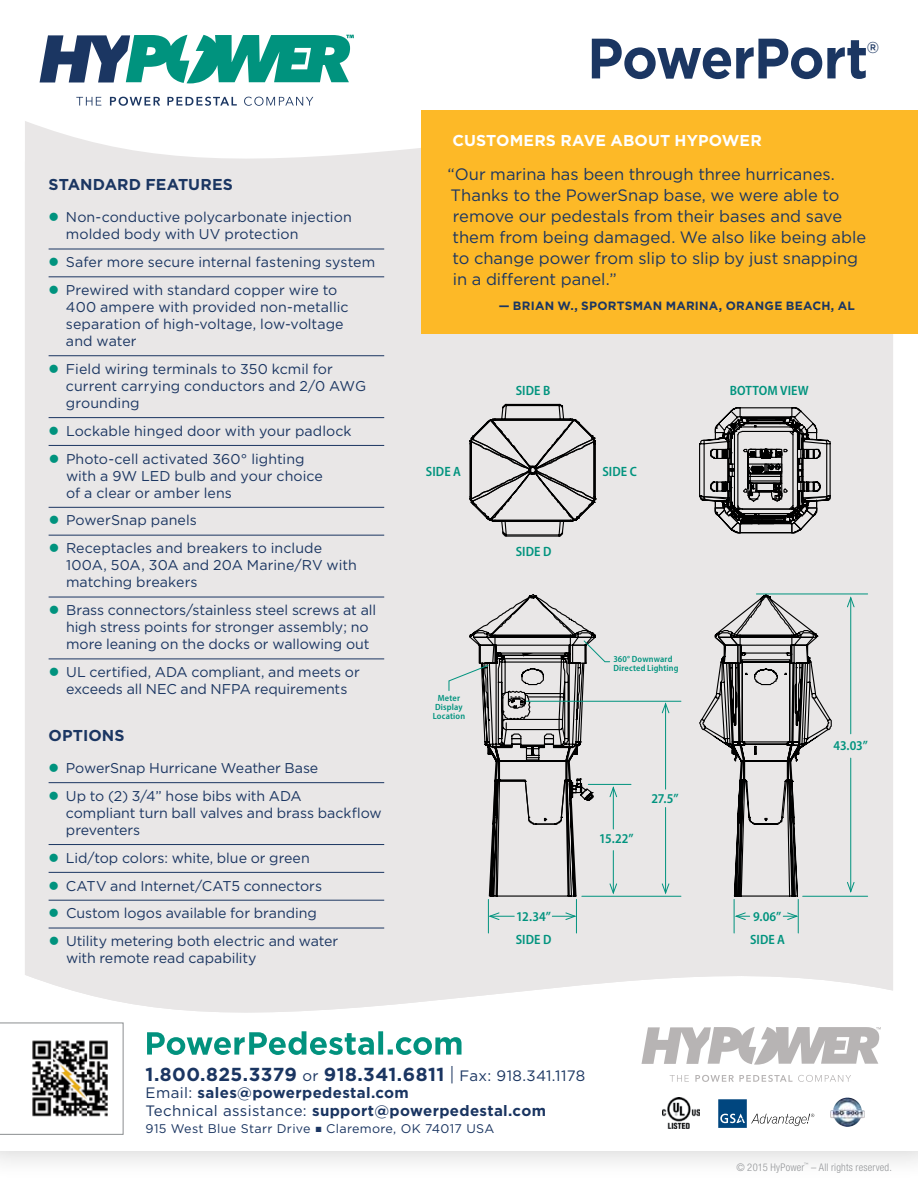
<style>
.page{position:relative;width:918px;height:1188px;background:#fff}
.page>*{position:absolute;margin:0;border:0;box-sizing:border-box;transform-origin:0 0}
.t1{font:700 56.85px "Gotham";color:#1b3662;scale:.95 1}
.t2{font:700 18.75px "Gotham";letter-spacing:.025em;color:#1a3561}
.t3{font:16.5px/21px "Gotham";color:#1b3662}
.t4{font:700 15.75px "Gotham";letter-spacing:.01em;color:#fff}
.t5{font:700 15.75px "Gotham";letter-spacing:.005em;color:#1b3662}
.t6{font:500 15.75px "Gotham";color:#1b3662;scale:.95 1}
.t7{font:700 15px/17.5px "Gotham";letter-spacing:.025em;color:#1a3561}
.t8{font:14.25px/17.1px "Gotham";color:#1b3662}
.t9{font:600 semi-condensed 13.5px "Myriad Pro";letter-spacing:.005em;color:#00937e}
.t10{font:12.6px "Gotham";letter-spacing:.025em;color:#1a3561}
.t11{font:700 12px "Gotham";letter-spacing:.02em;color:#1b3662}
.t12{font:300 condensed 10.5px "Helvetica Neue LT Com";letter-spacing:.02em;color:#939598}
.t13{font:600 semi-condensed 9px/9px "Myriad Pro";letter-spacing:.02em;color:#00937e}
.s1{color:#00937e}
.s2{font-weight:400;font-size:15px}
.s3{font-weight:400}
</style>
<div class="page">
<div style="left:0;top:0;width:918px;height:1182px;background:#000;opacity:.2"></div>
<div style="left:0;top:0;width:918px;height:1151px;background:#fff"></div>
<svg style="left:0;top:1023px;width:123px;height:112px"></svg>
<img style="left:31px;top:1039px;width:78px;height:78px">
<svg style="left:147px;top:1031px;width:315px;height:24px"></svg>
<svg style="left:670px;top:1075px;width:19px;height:7px"></svg>
<svg style="left:695px;top:1075px;width:156px;height:7px"></svg>
<svg style="left:642px;top:1027px;width:239px;height:38px"></svg>
<div style="left:25px;top:121px;width:868px;height:892px;background:#e9e7e7"></div>
<svg style="left:469px;top:826px;width:330px;height:71px;background:#d3d1d1"></svg>
<svg style="left:469px;top:743px;width:362px;height:83px;background:#c6c4c4"></svg>
<svg style="left:469px;top:743px;width:309px;height:82px;background:#d5d3d3"></svg>
<svg style="left:469px;top:403px;width:274px;height:361px;background:#d0cece"></svg>
<svg style="left:484px;top:407px;width:347px;height:336px;background:#d2d1d1"></svg>
<svg style="left:534px;top:407px;width:297px;height:127px;background:#c5c3c3"></svg>
<svg style="left:522px;top:653px;width:11px;height:3px"></svg>
<svg style="left:501px;top:690px;width:93px;height:112px;background:#b4b3b3"></svg>
<hr style="left:756px;top:594px;width:112px;height:1px;background:#00937e">
<hr style="left:850px;top:598px;width:1px;height:136px;background:#00937e">
<svg style="left:846px;top:596px;width:9px;height:12px"></svg>
<hr style="left:665px;top:704px;width:1px;height:85px;background:#00937e">
<svg style="left:661px;top:702px;width:9px;height:12px"></svg>
<hr style="left:665px;top:808px;width:1px;height:85px;background:#00937e">
<svg style="left:661px;top:883px;width:9px;height:12px"></svg>
<hr style="left:613px;top:851px;width:1px;height:42px;background:#00937e">
<svg style="left:609px;top:883px;width:9px;height:12px"></svg>
<hr style="left:613px;top:788px;width:1px;height:41px;background:#00937e">
<svg style="left:609px;top:785px;width:9px;height:13px"></svg>
<hr style="left:850px;top:758px;width:1px;height:133px;background:#00937e">
<svg style="left:846px;top:881px;width:9px;height:13px"></svg>
<svg style="left:783px;top:912px;width:15px;height:9px"></svg>
<svg style="left:552px;top:912px;width:24px;height:9px"></svg>
<svg style="left:735px;top:912px;width:15px;height:9px"></svg>
<svg style="left:489px;top:912px;width:25px;height:9px"></svg>
<hr style="left:803px;top:896px;width:65px;height:1px;background:#00937e">
<hr style="left:582px;top:896px;width:99px;height:1px;background:#00937e">
<hr style="left:588px;top:784px;width:43px;height:1px;background:#00937e">
<hr style="left:526px;top:701px;width:155px;height:1px;background:#00937e">
<hr style="left:734px;top:899px;width:1px;height:34px;background:#00937e">
<hr style="left:488px;top:899px;width:1px;height:34px;background:#00937e">
<hr style="left:798px;top:899px;width:1px;height:34px;background:#00937e">
<hr style="left:576px;top:899px;width:1px;height:34px;background:#00937e">
<svg style="left:583px;top:640px;width:27px;height:22px"></svg>
<svg style="left:448px;top:664px;width:41px;height:27px"></svg>
<svg style="left:76px;top:97px;width:25px;height:9px"></svg>
<svg style="left:110px;top:97px;width:50px;height:9px"></svg>
<svg style="left:167px;top:97px;width:70px;height:9px"></svg>
<svg style="left:244px;top:97px;width:69px;height:9px"></svg>
<svg style="left:40px;top:35px;width:314px;height:48px"></svg>
<img style="left:662px;top:1098px;width:38px;height:30px">
<svg style="left:718px;top:1099px;width:96px;height:29px"></svg>
<img style="left:831px;top:1098px;width:15px;height:13px">
<div style="left:421px;top:110px;width:497px;height:224px;background:#fdb927"></div>
<hr style="left:49px;top:249px;width:335px;height:1px;background:#1b3662">
<hr style="left:49px;top:277px;width:335px;height:1px;background:#1b3662">
<hr style="left:49px;top:355px;width:335px;height:1px;background:#1b3662">
<hr style="left:49px;top:417px;width:335px;height:1px;background:#1b3662">
<hr style="left:49px;top:445px;width:335px;height:1px;background:#1b3662">
<hr style="left:49px;top:507px;width:335px;height:1px;background:#1b3662">
<hr style="left:49px;top:535px;width:335px;height:1px;background:#1b3662">
<hr style="left:49px;top:597px;width:335px;height:1px;background:#1b3662">
<hr style="left:49px;top:659px;width:335px;height:1px;background:#1b3662">
<hr style="left:49px;top:782px;width:335px;height:1px;background:#1b3662">
<hr style="left:49px;top:844px;width:335px;height:1px;background:#1b3662">
<hr style="left:49px;top:872px;width:335px;height:1px;background:#1b3662">
<hr style="left:49px;top:900px;width:335px;height:1px;background:#1b3662">
<hr style="left:49px;top:928px;width:335px;height:1px;background:#1b3662">
<p class="t5" style="left:49px;top:174px;width:186px">STANDARD FEATURES</p>
<p class="t8" style="left:66px;top:208px;width:287px;text-indent:-17px"><span class="s1">●</span> Non-conductive polycarbonate injection molded body with UV protection</p>
<p class="t8" style="left:49px;top:253px;width:328px"><span class="s1">●</span> Safer more secure internal fastening system</p>
<p class="t8" style="left:66px;top:281px;width:284px;text-indent:-17px"><span class="s1">●</span> Prewired with standard copper wire to<br>400 ampere with provided non-metallic separation of high-voltage, low-voltage and water</p>
<p class="t8" style="left:66px;top:360px;width:302px;text-indent:-17px"><span class="s1">●</span> Field wiring terminals to 350 kcmil for current carrying conductors and 2/0 AWG grounding</p>
<p class="t8" style="left:49px;top:422px;width:305px"><span class="s1">●</span> Lockable hinged door with your padlock</p>
<p class="t8" style="left:66px;top:450px;width:258px;text-indent:-17px"><span class="s1">●</span> Photo-cell activated 360° lighting with a 9W LED bulb and your choice of a clear or amber lens</p>
<p class="t8" style="left:49px;top:512px;width:150px"><span class="s1">●</span> PowerSnap panels</p>
<p class="t8" style="left:66px;top:539px;width:292px;text-indent:-17px"><span class="s1">●</span> Receptacles and breakers to include<br>100A, 50A, 30A and 20A Marine/RV with matching breakers</p>
<p class="t8" style="left:66px;top:601px;width:312px;text-indent:-17px"><span class="s1">●</span> Brass connectors/stainless steel screws at all high stress points for stronger assembly; no more leaning on the docks or wallowing out</p>
<p class="t8" style="left:49px;top:663px;width:313px;text-align:center"><span class="s1">●</span> UL certified, ADA compliant, and meets or exceeds all NEC and NFPA requirements</p>
<p class="t5" style="left:49px;top:725px;width:36px">OPTIONS</p>
<p class="t8" style="left:49px;top:759px;width:271px"><span class="s1">●</span> PowerSnap Hurricane Weather Base</p>
<p class="t8" style="left:66px;top:787px;width:317px;text-indent:-17px"><span class="s1">●</span> Up to (2) 3/4” hose bibs with ADA<br>compliant turn ball valves and brass backflow preventers</p>
<p class="t8" style="left:49px;top:849px;width:263px"><span class="s1">●</span> Lid/top colors: white, blue or green</p>
<p class="t8" style="left:49px;top:877px;width:275px"><span class="s1">●</span> CATV and Internet/CAT5 connectors</p>
<p class="t8" style="left:49px;top:904px;width:270px"><span class="s1">●</span> Custom logos available for branding</p>
<p class="t8" style="left:66px;top:932px;width:274px;text-indent:-17px"><span class="s1">●</span> Utility metering both electric and water with remote read capability</p>
<h1 class="t1" style="left:587px;top:21px;width:297px">POWERPORT</h1>
<p class="t6" style="left:867px;top:38px;width:15px">®</p>
<p class="t4" style="left:452px;top:130px;width:36px">CUSTO</p>
<p class="t4" style="left:510px;top:130px;width:26px">MERS</p>
<p class="t4" style="left:560px;top:130px;width:203px">RAVE ABOUT HYPOWER</p>
<p class="t3" style="left:447px;top:164px;width:420px">“Our marina has been through three hurricanes.<br>Thanks to the PowerSnap base, we were able to remove our pedestals from their bases and save them from being damaged. We also like being able to change power from slip to slip by just snapping in a different panel.”</p>
<p class="t11" style="left:499px;top:298px;width:357px">— BRIAN W., SPORTSMAN MARINA, ORANGE BEACH, AL</p>
<p class="t9" style="left:426px;top:463px;width:37px">SIDE A</p>
<p class="t13" style="left:433px;top:693px;width:34px;text-align:center">Meter<br>Display<br>Location</p>
<p class="t9" style="left:516px;top:382px;width:36px">SIDE B</p>
<p class="t9" style="left:516px;top:543px;width:37px">SIDE D</p>
<p class="t9" style="left:603px;top:463px;width:36px">SIDE C</p>
<p class="t9" style="left:730px;top:382px;width:80px">BOTTOM VIEW</p>
<p class="t13" style="left:613px;top:654px;width:67px">360° Downward<br>Directed Lighting</p>
<p class="t9" style="left:599px;top:830px;width:36px">15.22”</p>
<p class="t9" style="left:651px;top:790px;width:29px">27.5”</p>
<p class="t9" style="left:516px;top:908px;width:36px">12.34”</p>
<p class="t9" style="left:753px;top:908px;width:30px">9.06”</p>
<p class="t9" style="left:516px;top:931px;width:37px">SIDE D</p>
<p class="t9" style="left:750px;top:931px;width:37px">SIDE A</p>
<p class="t9" style="left:834px;top:737px;width:36px">43.03”</p>
<h2 class="t2" style="left:146px;top:1061px;width:441px">1.800.825.3379 <span class="s2">or</span> 918.341.6811 <span class="s3">|</span> <span class="s2">Fax: 918.341.1178</span></h2>
<p class="t7" style="left:146px;top:1084px;width:402px"><span class="s3">Email:</span> SALES@POWERPEDESTAL.COM<br><span class="s3">Technical assistance:</span> SUPPORT@POWERPEDESTAL.COM</p>
<p class="t10" style="left:146px;top:1121px;width:350px">915 West Blue Starr Drive ■ Claremore, OK 74017 USA</p>
<p class="t12" style="left:736px;top:1161px;width:157px">© 2015 HyPower<sup>™</sup> – All rights reserved.</p>
</div>
